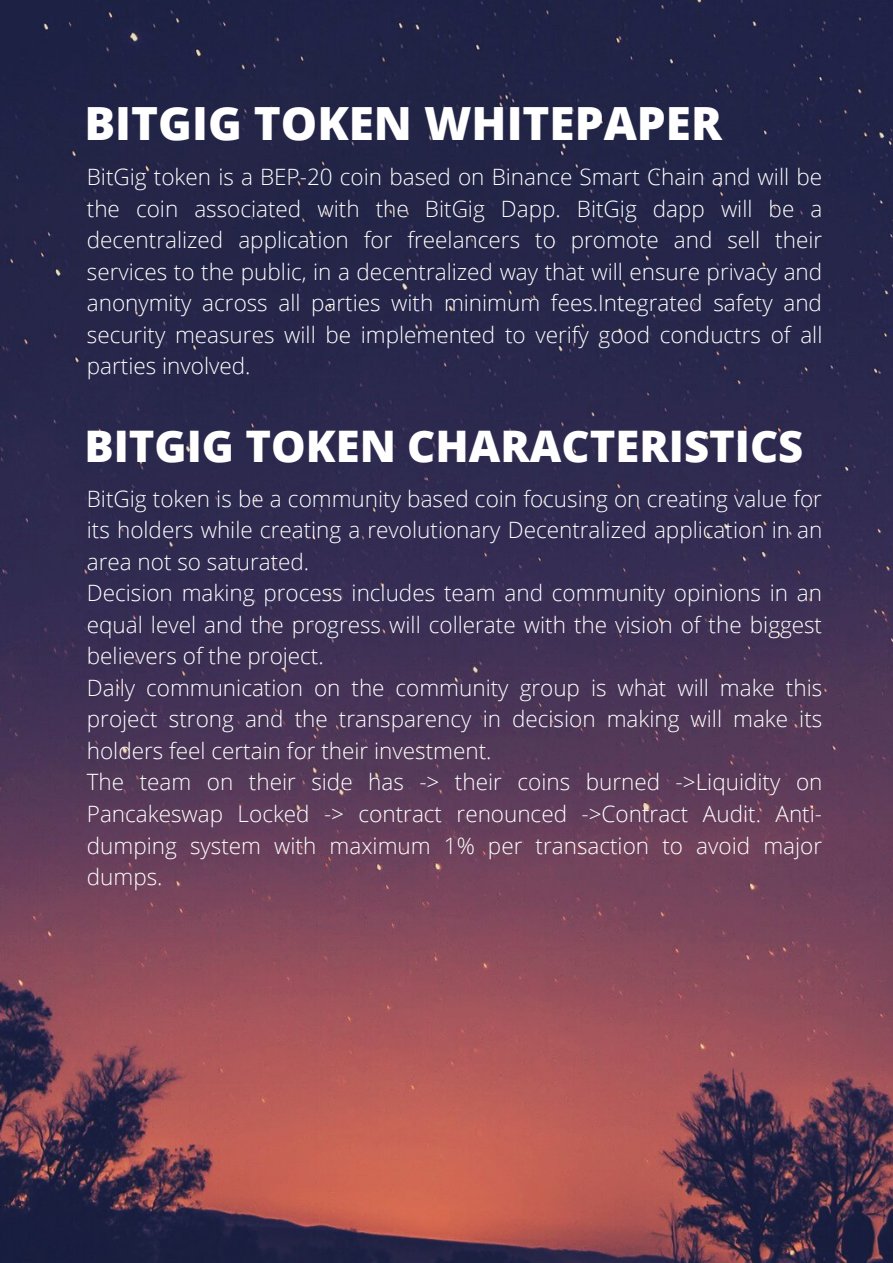
<style>
.page{position:relative;width:893px;height:1263px;background:#fff}
.page>*{position:absolute;margin:0;border:0;box-sizing:border-box;transform-origin:0 0}
.t1{font:800 45.75px "Open Sans";color:#fff}
.t2{font:800 43.5px "Open Sans";color:#fff}
.t3{font:300 22.5px/31.5px "Open Sans";color:#fff;text-align:justify}
</style>
<div class="page">
<img style="left:0;top:0;width:893px;height:1263px">
<p class="t1" style="left:84px;top:91px;width:639px">BITGIG TOKEN WHITEPAPER</p>
<p class="t3" style="left:87px;top:161px;width:737px">BitGig token is a BEP-20 coin based on Binance Smart Chain and will be the coin associated with the BitGig Dapp. BitGig dapp will be a decentralized application for freelancers to promote and sell their services to the public, in a decentralized way that will ensure privacy and anonymity across all parties with minimum fees.Integrated safety and security measures will be implemented to verify good conductrs of all parties involved.</p>
<p class="t2" style="left:84px;top:416px;width:720px">BITGIG TOKEN CHARACTERISTICS</p>
<p class="t3" style="left:87px;top:482px;width:737px">BitGig token is be a community based coin focusing on creating value for its holders while creating a revolutionary Decentralized application in an area not so saturated.</p>
<p class="t3" style="left:87px;top:577px;width:737px">Decision making process includes team and community opinions in an equal level and the progress will collerate with the vision of the biggest believers of the project.</p>
<p class="t3" style="left:87px;top:671px;width:737px">Daily communication on the community group is what will make this project strong and the transparency in decision making will make its holders feel certain for their investment.</p>
<p class="t3" style="left:87px;top:766px;width:737px">The team on their side has -&gt; their coins burned -&gt;Liquidity on Pancakeswap Locked -&gt; contract renounced -&gt;Contract Audit. Anti&shy;dumping system with maximum 1% per transaction to avoid major dumps.</p>
</div>
